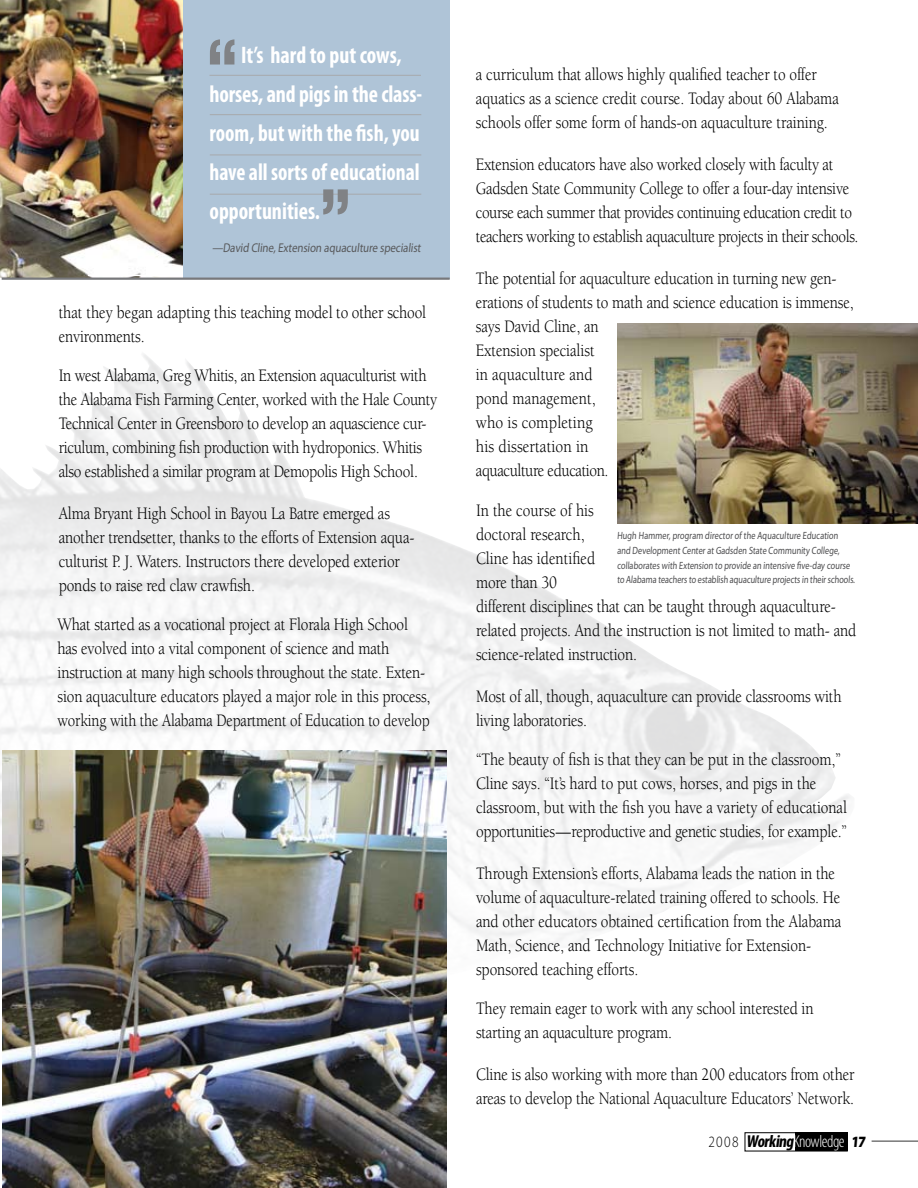
<style>
.page{position:relative;width:918px;height:1188px;background:#fff}
.page>*{position:absolute;margin:0;border:0;box-sizing:border-box;transform-origin:0 0}
.t1{font:800 condensed 72px "Helvetica Neue";color:#808285;scale:.9 1}
.t2{font:700 condensed 24px/39px "Myriad Pro";color:#fff;scale:.92 1}
.t3{font:18px/24px "Berkeley";letter-spacing:-.01em;color:#000;scale:.85 1}
.t4{font:300 condensed 17.25px "Myriad Pro";letter-spacing:-.03em;color:#fff}
.t5{font:12.75px "Myriad Pro";color:#58595b;scale:.85 1}
.t6{font:10.5px/14.7px "Myriad Pro";color:#4d4d4f;scale:.8 1}
.s1{font-stretch:normal;font-size:15.75px;color:#000}
.s2{font-weight:700;color:#000}
.s3{font-weight:900;font-stretch:normal;font-size:15.75px;color:#000}
</style>
<div class="page">
<img style="left:0;top:351px;width:851px;height:789px">
<img style="left:0;top:0;width:183px;height:278px">
<hr style="left:88px;top:275px;width:534px;height:1px;background:#fff">
<div style="left:183px;top:0;width:266px;height:278px;background:#afc4d7"></div>
<hr style="left:209px;top:75px;width:212px;height:1px;background:#a7a9ac">
<hr style="left:210px;top:114px;width:211px;height:1px;background:#a7a9ac">
<hr style="left:210px;top:155px;width:211px;height:1px;background:#a7a9ac">
<hr style="left:210px;top:194px;width:211px;height:1px;background:#a7a9ac">
<img style="left:618px;top:323px;width:300px;height:201px">
<img style="left:2px;top:750px;width:445px;height:438px">
<div style="left:795px;top:1133px;width:53px;height:18px;background:#000"></div>
<div style="left:745px;top:1132px;width:103px;height:19px;border:1px solid #000"></div>
<hr style="left:872px;top:1141px;width:46px;height:1px;background:#414142">
<hr style="left:2px;top:278px;width:448px;height:2px;background:#77787b">
<h1 class="t1" style="left:207px;top:21px;width:36px">“</h1>
<h2 class="t2" style="left:209px;top:35px;width:233px;text-indent:32px">It’s hard to put cows, horses, and pigs in the class&shy;room, but with the fish, you have all sorts of educational opportunities.</h2>
<h1 class="t1" style="left:320px;top:171px;width:36px">”</h1>
<p class="t5" style="left:212px;top:239px;width:249px">—David Cline,Extension aquaculture specialist</p>
<p class="t3" style="left:59px;top:300px;width:434px">that they began adapting this teaching model to other school environments.</p>
<p class="t3" style="left:59px;top:363px;width:447px">In west Alabama, Greg Whitis, an Extension aquaculturist with the Alabama Fish Farming Center, worked with the Hale County Technical Center in Greensboro to develop an aquascience cur&shy;riculum, combining fish production with hydroponics. Whitis also established a similar program at Demopolis High School.</p>
<p class="t3" style="left:59px;top:501px;width:420px">Alma Bryant High School in Bayou La Batre emerged as another trendsetter, thanks to the efforts of Extension aqua&shy;culturist P. J. Waters. Instructors there developed exterior ponds to raise red claw crawfish.</p>
<p class="t3" style="left:58px;top:612px;width:440px">What started as a vocational project at Florala High School has evolved into a vital component of science and math instruction at many high schools throughout the state. Exten&shy;sion aquaculture educators played a major role in this process, working with the Alabama Department of Education to develop</p>
<p class="t3" style="left:476px;top:63px;width:429px">a curriculum that allows highly qualified teacher to offer aquatics as a science credit course. Today about 60 Alabama schools offer some form of hands-on aquaculture training.</p>
<p class="t3" style="left:476px;top:153px;width:452px">Extension educators have also worked closely with faculty at Gadsden State Community College to offer a four-day intensive course each summer that provides continuing education credit to teachers working to establish aquaculture projects in their schools.</p>
<p class="t3" style="left:476px;top:267px;width:446px">The potential for aquaculture education in turning new gen&shy;erations of students to math and science education is immense, says David Cline, an<br>Extension specialist<br>in aquaculture and<br>pond management,<br>who is completing<br>his dissertation in<br>aquaculture education.</p>
<p class="t3" style="left:476px;top:499px;width:449px">In the course of his<br>doctoral research,<br>Cline has identified<br>more than 30<br>different disciplines that can be taught through aquaculture&shy;related projects. And the instruction is not limited to math- and science-related instruction.</p>
<p class="t3" style="left:476px;top:685px;width:432px">Most of all, though, aquaculture can provide classrooms with living laboratories.</p>
<p class="t3" style="left:476px;top:748px;width:438px">“The beauty of fish is that they can be put in the classroom,” Cline says. “It’s hard to put cows, horses, and pigs in the classroom, but with the fish you have a variety of educational opportunities—reproductive and genetic studies, for example.”</p>
<p class="t3" style="left:476px;top:862px;width:431px">Through Extension’s efforts, Alabama leads the nation in the volume of aquaculture-related training offered to schools. He and other educators obtained certification from the Alabama Math, Science, and Technology Initiative for Extension&shy;sponsored teaching efforts.</p>
<p class="t3" style="left:476px;top:997px;width:399px">They remain eager to work with any school interested in starting an aquaculture program.</p>
<p class="t3" style="left:476px;top:1063px;width:447px">Cline is also working with more than 200 educators from other areas to develop the National Aquaculture Educators’ Network.</p>
<p class="t6" style="left:617px;top:528px;width:300px">Hugh Hammer, program director of the Aquaculture Education and Development Center at Gadsden State Community College, collaborates with Extension to provide an intensive five-day course to Alabama teachers to establish aquaculture projects in their schools.</p>
<p class="t4" style="left:708px;top:1131px;width:160px"><span class="s1">2008</span> <span class="s2">Working</span> Knowledge <span class="s3">17</span></p>
</div>
